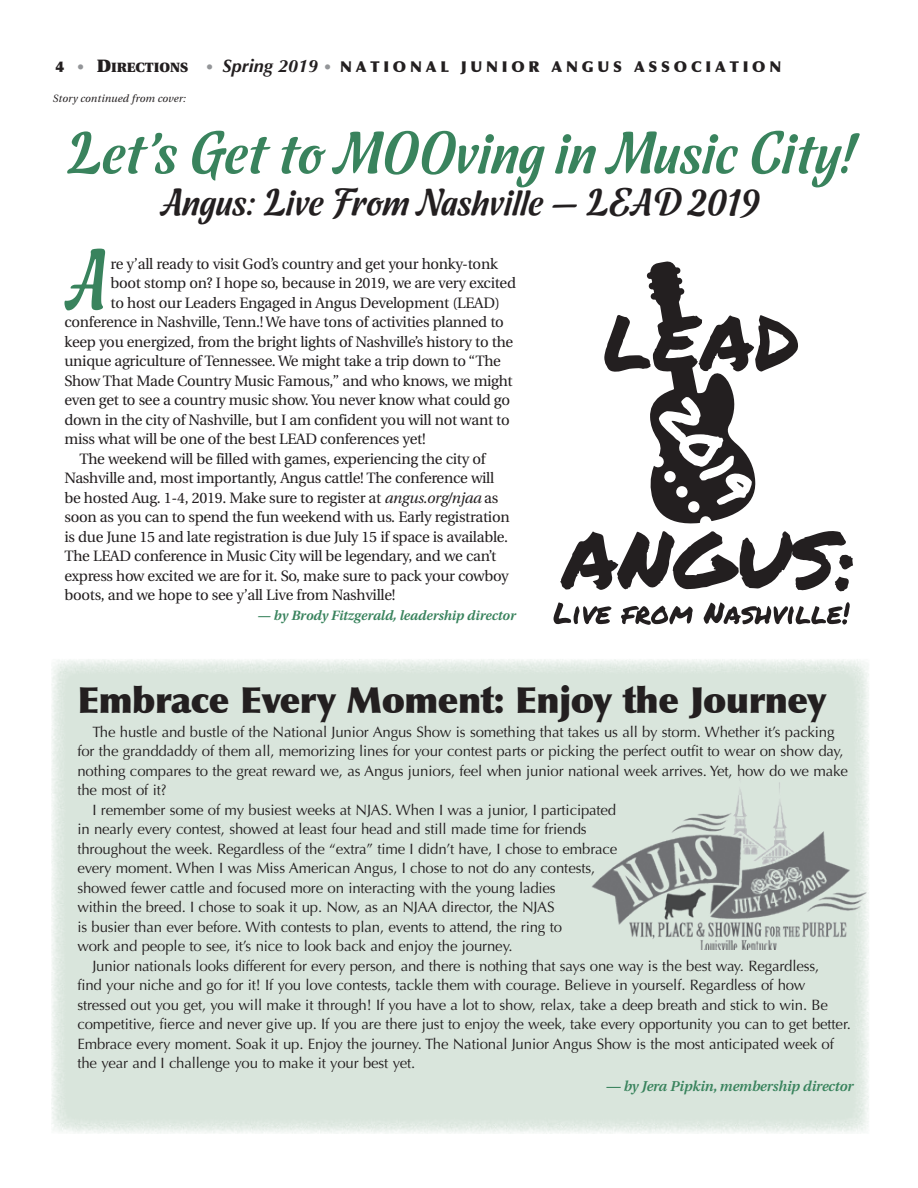
<style>
.page{position:relative;width:918px;height:1188px;background:#fff}
.page>*{position:absolute;margin:0;border:0;box-sizing:border-box;transform-origin:0 0}
.Drop_Cap{font:83.85px "Dessert Script";color:#39835d;scale:.83 1}
.headline{font:58.5px "Dessert Script";letter-spacing:-.015em;color:#39835d}
.headline-2{font:37.5px "Dessert Script";letter-spacing:-.015em;color:#231f20}
.headline-3{font:900 36px "Optima";letter-spacing:-.015em;color:#231f20}
.Sidebar_body_text{font:15px/19.5px "Optima";letter-spacing:-.01em;color:#231f20}
.Drop_Cap-2{font:15px "Utopia";letter-spacing:-.02em;color:#231f20}
.body_text{font:15px/19.5px "Utopia";letter-spacing:-.02em;color:#231f20}
.t1{font:900 15px "Optima";letter-spacing:.25em;color:#231f20}
.byline{font:italic 600 14.25px "Utopia Std";letter-spacing:-.01em;color:#39835d}
.byline-2{font:italic 600 14.25px "Utopia";letter-spacing:-.01em;color:#39835d}
.date-month{font:italic 10.5px "Utopia";letter-spacing:.015em;color:#231f20}
.s1{font-weight:700;color:#939598}
.s2{font-family:"Utopia";font-size:18px}
.s3{font-family:"Utopia";font-size:13.5px}
.s4{font-weight:700;font-style:italic;font-size:18px}
.s5{font-style:italic}
</style>
<div class="page">
<div style="left:51px;top:659px;width:818px;height:475px;background:#d9e5dc"></div>
<svg style="left:560px;top:531px;width:293px;height:60px"></svg>
<svg style="left:621px;top:605px;width:72px;height:20px"></svg>
<svg style="left:704px;top:602px;width:146px;height:23px"></svg>
<svg style="left:554px;top:602px;width:58px;height:23px"></svg>
<svg style="left:604px;top:261px;width:194px;height:263px"></svg>
<img style="left:587px;top:759px;width:282px;height:191px">
<p class="t1" style="left:56px;top:58px;width:727px">4 <span class="s1">•</span> <span class="s2">D</span><span class="s3">IRECTIONS</span> <span class="s1">•</span> <span class="s4">Spring 2019</span> <span class="s1">•</span> NATIONAL JUNIOR ANGUS ASSOCIATION</p>
<p class="date-month" style="left:53px;top:93px;width:135px">Story continued from cover:</p>
<p class="headline" style="left:64px;top:111px;width:792px">Let’s Get to MOOving in Music City!</p>
<p class="headline-2" style="left:160px;top:175px;width:600px">Angus: Live From Nashville — LEAD 2019</p>
<p class="Drop_Cap" style="left:66px;top:220px;width:51px">A</p>
<p class="Drop_Cap-2" style="left:111px;top:255px;width:389px">re y’all ready to visit God’s country and get your honky-tonk</p>
<p class="Drop_Cap-2" style="left:111px;top:275px;width:407px">boot stomp on? I hope so, because in 2019, we are very excited</p>
<p class="Drop_Cap-2" style="left:111px;top:294px;width:391px">to host our Leaders Engaged in Angus Development (LEAD)</p>
<p class="Drop_Cap-2" style="left:64px;top:314px;width:441px">conference in Nashville, Tenn.! We have tons of activities planned to</p>
<p class="Drop_Cap-2" style="left:64px;top:333px;width:450px">keep you energized, from the bright lights of Nashville’s history to the</p>
<p class="Drop_Cap-2" style="left:64px;top:353px;width:438px">unique agriculture of Tennessee. We might take a trip down to “The</p>
<p class="Drop_Cap-2" style="left:64px;top:372px;width:450px">Show That Made Country Music Famous,” and who knows, we might</p>
<p class="Drop_Cap-2" style="left:64px;top:392px;width:447px">even get to see a country music show. You never know what could go</p>
<p class="Drop_Cap-2" style="left:64px;top:411px;width:447px">down in the city of Nashville, but I am confident you will not want to</p>
<p class="Drop_Cap-2" style="left:64px;top:431px;width:363px">miss what will be one of the best LEAD conferences yet!</p>
<p class="body_text" style="left:64px;top:449px;width:447px;text-indent:15px">The weekend will be filled with games, experiencing the city of Nashville and, most importantly, Angus cattle! The conference will be hosted Aug. 1-4, 2019. Make sure to register at <span class="s5">angus.org/njaa</span> as soon as you can to spend the fun weekend with us. Early registration is due June 15 and late registration is due July 15 if space is available.<br>The LEAD conference in Music City will be legendary, and we can’t express how excited we are for it. So, make sure to pack your cowboy boots, and we hope to see y’all Live from Nashville!</p>
<p class="byline" style="left:258px;top:607px;width:260px">— by Brody Fitzgerald, leadership director</p>
<p class="headline-3" style="left:77px;top:679px;width:751px">Embrace Every Moment: Enjoy the Journey</p>
<p class="Sidebar_body_text" style="left:77px;top:722px;width:772px;text-indent:15px">The hustle and bustle of the National Junior Angus Show is something that takes us all by storm. Whether it’s packing for the granddaddy of them all, memorizing lines for your contest parts or picking the perfect outfit to wear on show day, nothing compares to the great reward we, as Angus juniors, feel when junior national week arrives. Yet, how do we make the most of it?</p>
<p class="Sidebar_body_text" style="left:77px;top:800px;width:541px;text-indent:15px">I remember some of my busiest weeks at NJAS. When I was a junior, I participated in nearly every contest, showed at least four head and still made time for friends throughout the week. Regardless of the “extra” time I didn’t have, I chose to embrace every moment. When I was Miss American Angus, I chose to not do any contests, showed fewer cattle and focused more on interacting with the young ladies<br>within the breed. I chose to soak it up. Now, as an NJAA director, the NJAS<br>is busier than ever before. With contests to plan, events to attend, the ring to<br>work and people to see, it’s nice to look back and enjoy the journey.</p>
<p class="Sidebar_body_text" style="left:77px;top:956px;width:775px;text-indent:15px">Junior nationals looks different for every person, and there is nothing that says one way is the best way. Regardless,<br>find your niche and go for it! If you love contests, tackle them with courage. Believe in yourself. Regardless of how stressed out you get, you will make it through! If you have a lot to show, relax, take a deep breath and stick to win. Be competitive, fierce and never give up. If you are there just to enjoy the week, take every opportunity you can to get better.<br>Embrace every moment. Soak it up. Enjoy the journey. The National Junior Angus Show is the most anticipated week of the year and I challenge you to make it your best yet.</p>
<p class="byline-2" style="left:606px;top:1078px;width:249px">— by Jera Pipkin, membership director</p>
</div>
